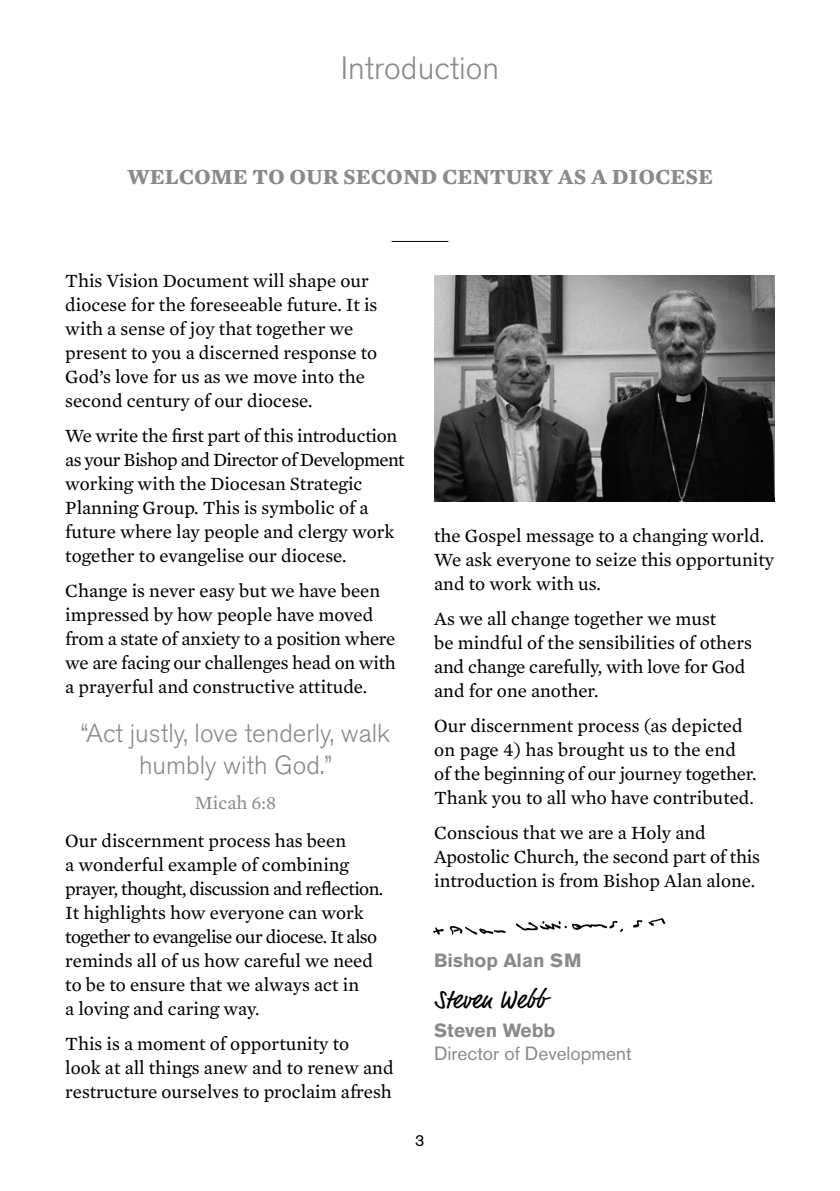
<style>
.page{position:relative;width:840px;height:1191px;background:#fff}
.page>*{position:absolute;margin:0;border:0;box-sizing:border-box;transform-origin:0 0}
.t1{font:300 32px "Akzidenz Grotesk BQ";color:#8a8a8a}
.t2{font:300 26px/32px "Akzidenz Grotesk BQ";color:#8a8a8a;text-align:center}
.t3{font:26px "Market Pro";color:#000}
.t4{font:700 22px "Mercury Text G2";color:#8a8a8a}
.t5{font:19px/24px "Mercury Text G2";color:#000}
.t6{font:700 19px "Akzidenz Grotesk BQ";color:#8a8a8a}
.t7{font:19px "Akzidenz Grotesk BQ";color:#8a8a8a}
.t8{font:19px "Mercury Text G2";color:#8a8a8a}
.t9{font:16px "Akzidenz Grotesk BQ";color:#000}
</style>
<div class="page">
<hr style="left:391px;top:241px;width:57px;height:1px;background:#000">
<img style="left:434px;top:275px;width:340px;height:227px">
<img style="left:433px;top:918px;width:233px;height:17px">
<h1 class="t1" style="left:341px;top:50px;width:160px">Introduction</h1>
<p class="t4" style="left:127px;top:160px;width:587px">WELCOME TO OUR SECOND CENTURY AS A DIOCESE</p>
<p class="t5" style="left:65px;top:268px;width:313px">This Vision Document will shape our diocese for the foreseeable future. It is with a sense of joy that together we present to you a discerned response to God’s love for us as we move into the second century of our diocese.</p>
<p class="t5" style="left:65px;top:423px;width:341px">We write the first part of this introduction as your Bishop and Director of Development working with the Diocesan Strategic Planning Group. This is symbolic of a future where lay people and clergy work together to evangelise our diocese.</p>
<p class="t5" style="left:65px;top:578px;width:332px">Change is never easy but we have been impressed by how people have moved from a state of anxiety to a position where we are facing our challenges head on with a prayerful and constructive attitude.</p>
<h2 class="t2" style="left:81px;top:717px;width:311px">“Act justly, love tenderly, walk humbly with God.”</h2>
<p class="t8" style="left:195px;top:789px;width:83px">Micah 6:8</p>
<p class="t5" style="left:65px;top:827px;width:319px">Our discernment process has been<br>a wonderful example of combining prayer, thought, discussion and reflection.<br>It highlights how everyone can work together to evangelise our diocese. It also reminds all of us how careful we need to be to ensure that we always act in<br>a loving and caring way.</p>
<p class="t5" style="left:65px;top:1030px;width:330px">This is a moment of opportunity to<br>look at all things anew and to renew and restructure ourselves to proclaim afresh</p>
<p class="t5" style="left:434px;top:523px;width:341px">the Gospel message to a changing world.<br>We ask everyone to seize this opportunity and to work with us.</p>
<p class="t5" style="left:434px;top:606px;width:319px">As we all change together we must<br>be mindful of the sensibilities of others and change carefully, with love for God and for one another.</p>
<p class="t5" style="left:434px;top:713px;width:323px">Our discernment process (as depicted on page 4) has brought us to the end of the beginning of our journey together.<br>Thank you to all who have contributed.</p>
<p class="t5" style="left:434px;top:820px;width:327px">Conscious that we are a Holy and<br>Apostolic Church, the second part of this introduction is from Bishop Alan alone.</p>
<p class="t6" style="left:434px;top:950px;width:149px">Bishop Alan SM</p>
<h2 class="t3" style="left:434px;top:982px;width:113px">Steven Webb</h2>
<p class="t6" style="left:434px;top:1019px;width:123px">Steven Webb</p>
<p class="t7" style="left:434px;top:1041px;width:199px">Director of Development</p>
<p class="t9" style="left:415px;top:1130px;width:11px">3</p>
</div>
